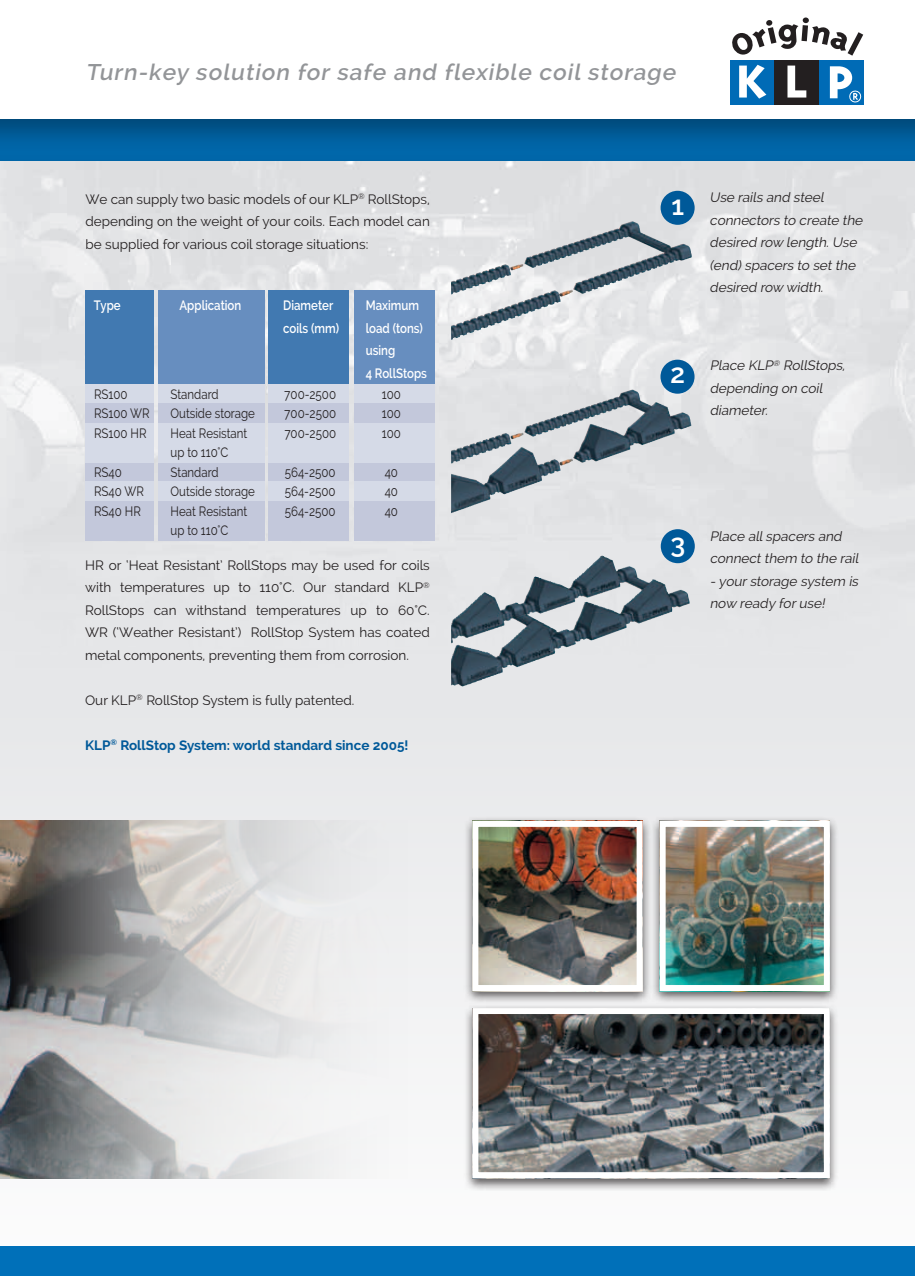
<style>
.page{position:relative;width:915px;height:1276px;background:#fff}
.page>*{position:absolute;margin:0;border:0;box-sizing:border-box;transform-origin:0 0}
.t1{font:600 27px "Raleway";color:#fff}
.t2{font:italic 600 22.5px "Raleway";color:#939598}
.t3{font:13.5px/22.5px "Raleway";color:#231f20;text-align:justify}
.t4{font:italic 13.5px/22.5px "Raleway";color:#231f20}
.t5{font:13.5px "Raleway";color:#231f20;scale:.85 1}
.t6{font:600 13.5px/22.5px "Raleway";color:#fff;scale:.85 1}
.t7{font:700 13.5px "Raleway";color:#005999}
</style>
<div class="page">
<div style="left:0;top:119px;width:914px;height:45px;background:#231f20;opacity:.5"></div>
<div style="left:0;top:668px;width:914px;height:608px;background:linear-gradient(to bottom,#e4e5e7,#fdfdfd)"></div>
<img style="left:0;top:162px;width:914px;height:335px">
<div style="left:0;top:497px;width:914px;height:171px;background:#e6e7e9"></div>
<div style="left:0;top:1246px;width:914px;height:30px;background:#0070b9"></div>
<svg style="left:732px;top:18px;width:130px;height:38px"></svg>
<div style="left:730px;top:60px;width:44px;height:44px;background:#006bb6"></div>
<div style="left:774px;top:60px;width:44px;height:44px;background:#231f20"></div>
<div style="left:818px;top:60px;width:44px;height:44px;background:#006bb6"></div>
<svg style="left:739px;top:65px;width:27px;height:34px"></svg>
<svg style="left:787px;top:66px;width:19px;height:32px"></svg>
<svg style="left:829px;top:66px;width:32px;height:37px"></svg>
<div style="left:463px;top:816px;width:188px;height:188px;background:#231f20;opacity:.75"></div>
<img style="left:479px;top:828px;width:156px;height:156px">
<div style="left:472px;top:821px;width:170px;height:170px;border:6px solid #fff"></div>
<div style="left:650px;top:816px;width:188px;height:188px;background:#231f20;opacity:.75"></div>
<img style="left:666px;top:828px;width:156px;height:156px">
<div style="left:659px;top:821px;width:170px;height:170px;border:6px solid #fff"></div>
<div style="left:463px;top:1003px;width:375px;height:188px;background:#231f20;opacity:.75"></div>
<img style="left:479px;top:1015px;width:343px;height:156px">
<div style="left:472px;top:1008px;width:357px;height:170px;border:6px solid #fff"></div>
<svg style="left:0;top:821px;width:438px;height:357px"></svg>
<img style="left:1px;top:821px;width:1px;height:357px">
<div style="left:85px;top:384px;width:68px;height:19px;background:#d5dae7"></div>
<div style="left:85px;top:462px;width:68px;height:19px;background:#c3c8db"></div>
<div style="left:85px;top:403px;width:68px;height:20px;background:#c3c8db"></div>
<div style="left:85px;top:481px;width:68px;height:20px;background:#d5dae7"></div>
<div style="left:85px;top:423px;width:68px;height:39px;background:#d5dae7"></div>
<div style="left:85px;top:501px;width:68px;height:39px;background:#c3c8db"></div>
<div style="left:158px;top:384px;width:106px;height:19px;background:#d5dae7"></div>
<div style="left:158px;top:462px;width:106px;height:19px;background:#c3c8db"></div>
<div style="left:158px;top:403px;width:106px;height:20px;background:#c3c8db"></div>
<div style="left:158px;top:481px;width:106px;height:20px;background:#d5dae7"></div>
<div style="left:158px;top:423px;width:106px;height:39px;background:#d5dae7"></div>
<div style="left:158px;top:501px;width:106px;height:39px;background:#c3c8db"></div>
<div style="left:268px;top:384px;width:81px;height:19px;background:#d5dae7"></div>
<div style="left:268px;top:462px;width:81px;height:19px;background:#c3c8db"></div>
<div style="left:268px;top:403px;width:81px;height:20px;background:#c3c8db"></div>
<div style="left:268px;top:481px;width:81px;height:20px;background:#d5dae7"></div>
<div style="left:268px;top:423px;width:81px;height:39px;background:#d5dae7"></div>
<div style="left:268px;top:501px;width:81px;height:39px;background:#c3c8db"></div>
<div style="left:353px;top:384px;width:81px;height:19px;background:#d5dae7"></div>
<div style="left:353px;top:462px;width:81px;height:19px;background:#c3c8db"></div>
<div style="left:353px;top:403px;width:81px;height:20px;background:#c3c8db"></div>
<div style="left:353px;top:481px;width:81px;height:20px;background:#d5dae7"></div>
<div style="left:353px;top:423px;width:81px;height:39px;background:#d5dae7"></div>
<div style="left:353px;top:501px;width:81px;height:39px;background:#c3c8db"></div>
<div style="left:85px;top:291px;width:68px;height:93px;background:#4179b1"></div>
<div style="left:158px;top:291px;width:106px;height:93px;background:#678ebf"></div>
<div style="left:268px;top:291px;width:81px;height:93px;background:#4179b1"></div>
<div style="left:353px;top:291px;width:81px;height:93px;background:#678ebf"></div>
<img style="left:557px;top:221px;width:75px;height:26px">
<img style="left:571px;top:389px;width:60px;height:23px">
<img style="left:523px;top:556px;width:78px;height:47px">
<div style="left:660px;top:191px;width:34px;height:34px;background:#005999;border-radius:50%"></div>
<div style="left:660px;top:529px;width:34px;height:34px;background:#005999;border-radius:50%"></div>
<div style="left:660px;top:360px;width:34px;height:34px;background:#005999;border-radius:50%"></div>
<h2 class="t2" style="left:85px;top:59px;width:595px">Turn-key solution for safe and flexible coil storage</h2>
<p class="t3" style="left:85px;top:188px;width:346px">We can supply two basic models of our KLP<sup>®</sup> RollStops, depending on the weight of your coils. Each model can be supplied for various coil storage situations:</p>
<p class="t6" style="left:94px;top:294px;width:33px">Type</p>
<p class="t6" style="left:179px;top:294px;width:74px">Application</p>
<p class="t6" style="left:283px;top:294px;width:60px">Diameter</p>
<p class="t6" style="left:365px;top:294px;width:64px">Maximum</p>
<p class="t6" style="left:283px;top:317px;width:67px">coils (mm)</p>
<p class="t6" style="left:365px;top:317px;width:73px">load (tons) using<br>4 RollStops</p>
<p class="t5" style="left:94px;top:386px;width:41px">RS100</p>
<p class="t5" style="left:170px;top:386px;width:58px">Standard</p>
<p class="t5" style="left:284px;top:386px;width:62px">700-2500</p>
<p class="t5" style="left:381px;top:386px;width:24px">100</p>
<p class="t5" style="left:94px;top:405px;width:67px">RS100 WR</p>
<p class="t5" style="left:170px;top:405px;width:101px">Outside storage</p>
<p class="t5" style="left:284px;top:405px;width:62px">700-2500</p>
<p class="t5" style="left:381px;top:405px;width:24px">100</p>
<p class="t5" style="left:94px;top:425px;width:63px">RS100 HR</p>
<p class="t5" style="left:170px;top:425px;width:92px">Heat Resistant</p>
<p class="t5" style="left:284px;top:425px;width:62px">700-2500</p>
<p class="t5" style="left:381px;top:425px;width:24px">100</p>
<p class="t5" style="left:170px;top:444px;width:70px">up to 110°C</p>
<p class="t5" style="left:94px;top:464px;width:34px">RS40</p>
<p class="t5" style="left:170px;top:464px;width:58px">Standard</p>
<p class="t5" style="left:285px;top:464px;width:61px">564-2500</p>
<p class="t5" style="left:384px;top:464px;width:17px">40</p>
<p class="t5" style="left:94px;top:483px;width:60px">RS40 WR</p>
<p class="t5" style="left:170px;top:483px;width:101px">Outside storage</p>
<p class="t5" style="left:285px;top:483px;width:61px">564-2500</p>
<p class="t5" style="left:384px;top:483px;width:17px">40</p>
<p class="t5" style="left:94px;top:503px;width:57px">RS40 HR</p>
<p class="t5" style="left:170px;top:503px;width:92px">Heat Resistant</p>
<p class="t5" style="left:285px;top:503px;width:61px">564-2500</p>
<p class="t5" style="left:384px;top:503px;width:17px">40</p>
<p class="t5" style="left:170px;top:522px;width:70px">up to 110°C</p>
<p class="t3" style="left:85px;top:553px;width:346px">HR or ‘Heat Resistant’ RollStops may be used for coils with temperatures up to 110°C. Our standard KLP<sup>® </sup>RollStops can withstand temperatures up to 60°C.<br>WR (‘Weather Resistant’) RollStop System has coated metal components, preventing them from corrosion.</p>
<p class="t3" style="left:85px;top:688px;width:271px">Our KLP<sup>®</sup> RollStop System is fully patented.</p>
<p class="t7" style="left:85px;top:737px;width:325px">KLP<sup>®</sup> RollStop System: world standard since 2005!</p>
<h1 class="t1" style="left:671px;top:189px;width:14px">1</h1>
<p class="t4" style="left:709px;top:186px;width:157px">Use rails and steel connectors to create the desired row length.Use (end)spacers to setthe desired row width.</p>
<h1 class="t1" style="left:670px;top:358px;width:17px">2</h1>
<p class="t4" style="left:709px;top:354px;width:139px">Place KLP<sup>®</sup> RollStops, depending on coil diameter.</p>
<h1 class="t1" style="left:670px;top:528px;width:16px">3</h1>
<p class="t4" style="left:709px;top:524px;width:153px">Place allspacers and connectthem to the rail</p>
<p class="t4" style="left:709px;top:569px;width:152px">- yourstorage system is now ready foruse!</p>
</div>
